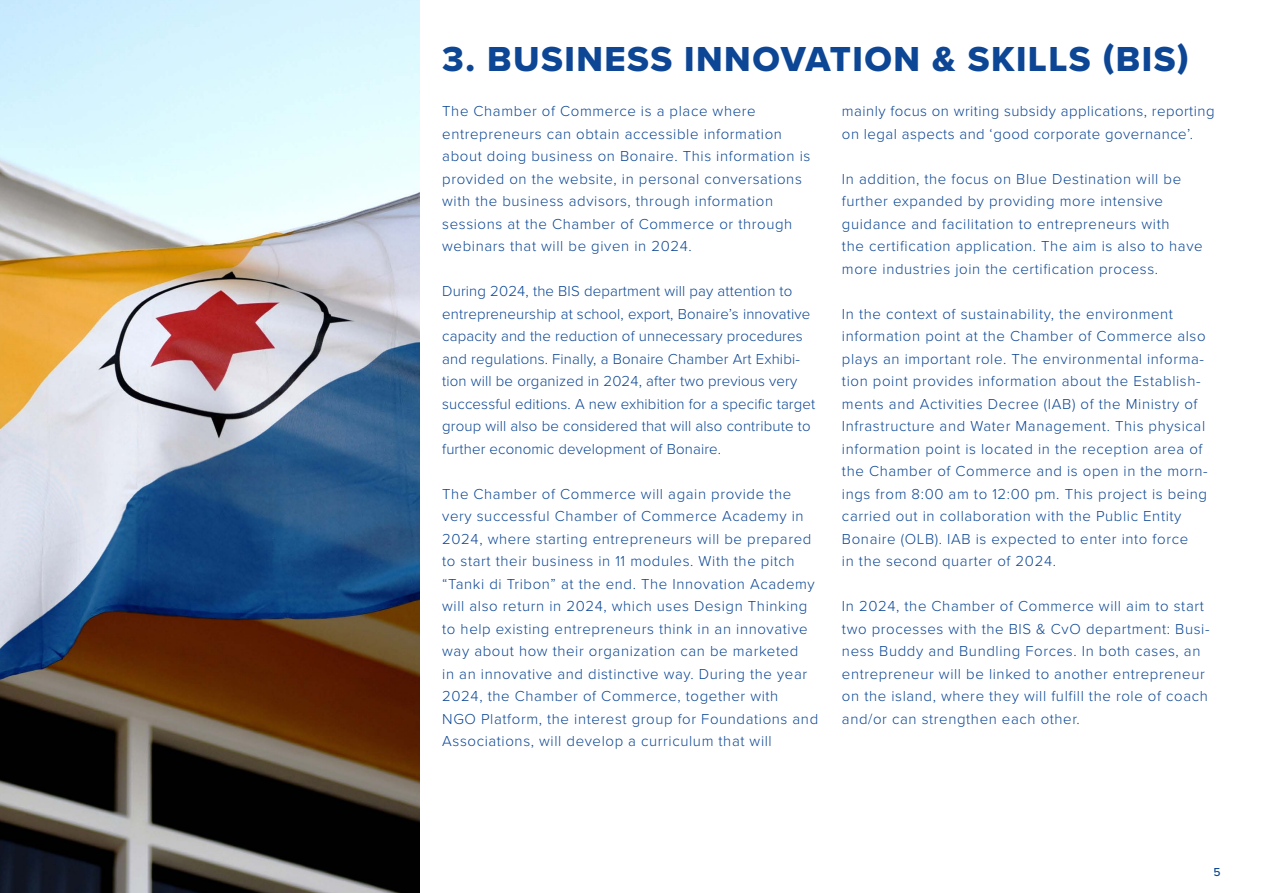
<style>
.page{position:relative;width:1263px;height:893px;background:#fff}
.page>*{position:absolute;margin:0;border:0;box-sizing:border-box;transform-origin:0 0}
.t1{font:36px "Proxima Nova Extrabld";letter-spacing:.04em;color:#0c4694}
.t2{font:300 15px/22.5px "Proxima Nova";letter-spacing:.04em;color:#0c4694}
.t3{font:300 15px/22.5px "Proxima Nova";letter-spacing:.01em;color:#0c4694}
.t4{font:500 12px "Proxima Nova";color:#0c4694}
</style>
<div class="page">
<img style="left:0;top:0;width:419px;height:893px">
<h1 class="t1" style="left:442px;top:32px;width:748px">3. BUSINESS INNOVATION &amp; SKILLS (BIS)</h1>
<p class="t2" style="left:842px;top:99px;width:374px">mainly focus on writing subsidy applications, reporting on legal aspects and ‘good corporate governance’.</p>
<p class="t2" style="left:842px;top:166px;width:362px">In addition, the focus on Blue Destination will be further expanded by providing more intensive guidance and facilitation to entrepreneurs with<br>the certification application. The aim is also to have more industries join the certification process.</p>
<p class="t2" style="left:842px;top:301px;width:367px">In the context of sustainability, the environment information point at the Chamber of Commerce also plays an important role. The environmental informa&shy;tion point provides information about the Establish&shy;ments and Activities Decree (IAB) of the Ministry of Infrastructure and Water Management. This physical information point is located in the reception area of the Chamber of Commerce and is open in the morn&shy;ings from 8:00 am to 12:00 pm. This project is being carried out in collaboration with the Public Entity Bonaire (OLB). IAB is expected to enter into force<br>in the second quarter of 2024.</p>
<p class="t2" style="left:842px;top:594px;width:369px">In 2024, the Chamber of Commerce will aim to start two processes with the BIS &amp; CvO department: Busi&shy;ness Buddy and Bundling Forces. In both cases, an entrepreneur will be linked to another entrepreneur on the island, where they will fulfill the role of coach and/or can strengthen each other.</p>
<p class="t2" style="left:442px;top:99px;width:370px">The Chamber of Commerce is a place where entrepreneurs can obtain accessible information about doing business on Bonaire. This information is provided on the website, in personal conversations with the business advisors, through information sessions at the Chamber of Commerce or through webinars that will be given in 2024.</p>
<p class="t3" style="left:442px;top:279px;width:375px">During 2024, the BIS department will pay attention to entrepreneurship at school, export, Bonaire’s innovative capacity and the reduction of unnecessary procedures and regulations. Finally, a Bonaire Chamber Art Exhibi&shy;tion will be organized in 2024, after two previous very successful editions. A new exhibition for a specific target group will also be considered that will also contribute to further economic development of Bonaire.</p>
<p class="t2" style="left:442px;top:481px;width:377px">The Chamber of Commerce will again provide the very successful Chamber of Commerce Academy in 2024, where starting entrepreneurs will be prepared to start their business in 11 modules. With the pitch “Tanki di Tribon” at the end. The Innovation Academy will also return in 2024, which uses Design Thinking to help existing entrepreneurs think in an innovative way about how their organization can be marketed<br>in an innovative and distinctive way. During the year 2024, the Chamber of Commerce, together with<br>NGO Platform, the interest group for Foundations and Associations, will develop a curriculum that will</p>
<p class="t4" style="left:1213px;top:863px;width:9px">5</p>
</div>
